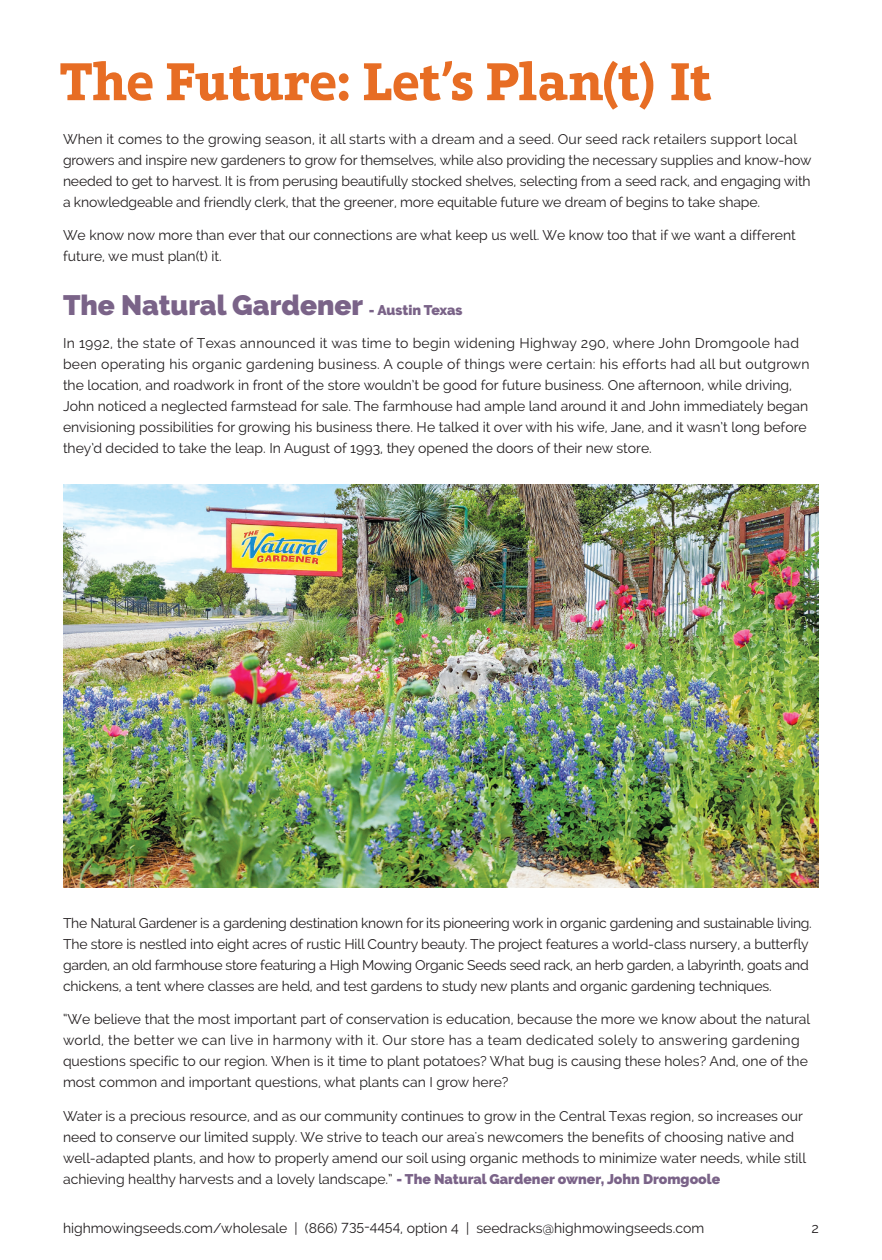
<style>
.page{position:relative;width:882px;height:1260px;background:#fff}
.page>*{position:absolute;margin:0;border:0;box-sizing:border-box;transform-origin:0 0}
.t1{font:700 54.25px "Aptifer Slab LT Pro";letter-spacing:-.01em;color:#e76d24}
.t2{font:900 28px "Raleway";color:#7a6388}
.t3{font:14px/21px "Raleway";color:#231f20}
.t4{font:14px/21px "Raleway";letter-spacing:-.02em;color:#231f20}
.s1{font-size:14px}
.s2{font-weight:900;color:#7a6388}
</style>
<div class="page">
<img style="left:63px;top:484px;width:756px;height:404px">
<p class="t1" style="left:59px;top:49px;width:654px">The Future: Let’s Plan(t) It</p>
<p class="t3" style="left:63px;top:128px;width:750px">When it comes to the growing season, it all starts with a dream and a seed. Our seed rack retailers support local growers and inspire new gardeners to grow for themselves, while also providing the necessary supplies and know-how needed to get to harvest. It is from perusing beautifully stocked shelves, selecting from a seed rack, and engaging with a knowledgeable and friendly clerk, that the greener, more equitable future we dream of begins to take shape.</p>
<p class="t3" style="left:63px;top:225px;width:734px">We know now more than ever that our connections are what keep us well. We know too that if we want a different future, we must plan(t) it.</p>
<p class="t2" style="left:63px;top:289px;width:401px">The Natural Gardener <span class="s1">- Austin Texas</span></p>
<p class="t3" style="left:63px;top:333px;width:748px">In 1992, the state of Texas announced it was time to begin widening Highway 290, where John Dromgoole had been operating his organic gardening business. A couple of things were certain: his efforts had all but outgrown the location, and roadwork in front of the store wouldn’t be good for future business. One afternoon, while driving, John noticed a neglected farmstead for sale. The farmhouse had ample land around it and John immediately began envisioning possibilities for growing his business there. He talked it over with his wife, Jane, and it wasn’t long before they’d decided to take the leap. In August of 1993, they opened the doors of their new store.</p>
<p class="t4" style="left:63px;top:912px;width:750px">The Natural Gardener is a gardening destination known for its pioneering work in organic gardening and sustainable living.<br>The store is nestled into eight acres of rustic Hill Country beauty. The project features a world-class nursery, a butterfly garden, an old farmhouse store featuring a High Mowing Organic Seeds seed rack, an herb garden, a labyrinth, goats and chickens, a tent where classes are held, and test gardens to study new plants and organic gardening techniques.</p>
<p class="t3" style="left:63px;top:1009px;width:749px">“We believe that the most important part of conservation is education, because the more we know about the natural world, the better we can live in harmony with it. Our store has a team dedicated solely to answering gardening questions specific to our region. When is it time to plant potatoes? What bug is causing these holes? And, one of the most common and important questions, what plants can I grow here?</p>
<p class="t3" style="left:63px;top:1106px;width:745px">Water is a precious resource, and as our community continues to grow in the Central Texas region, so increases our need to conserve our limited supply. We strive to teach our area's newcomers the benefits of choosing native and well-adapted plants, and how to properly amend our soil using organic methods to minimize water needs, while still achieving healthy harvests and a lovely landscape.” <span class="s2">- The Natural Gardener owner, John Dromgoole</span></p>
<p class="t3" style="left:63px;top:1218px;width:643px">highmowingseeds.com/wholesale | (866) 735-4454, option 4 | seedracks@highmowingseeds.com</p>
<p class="t3" style="left:812px;top:1218px;width:9px">2</p>
</div>
